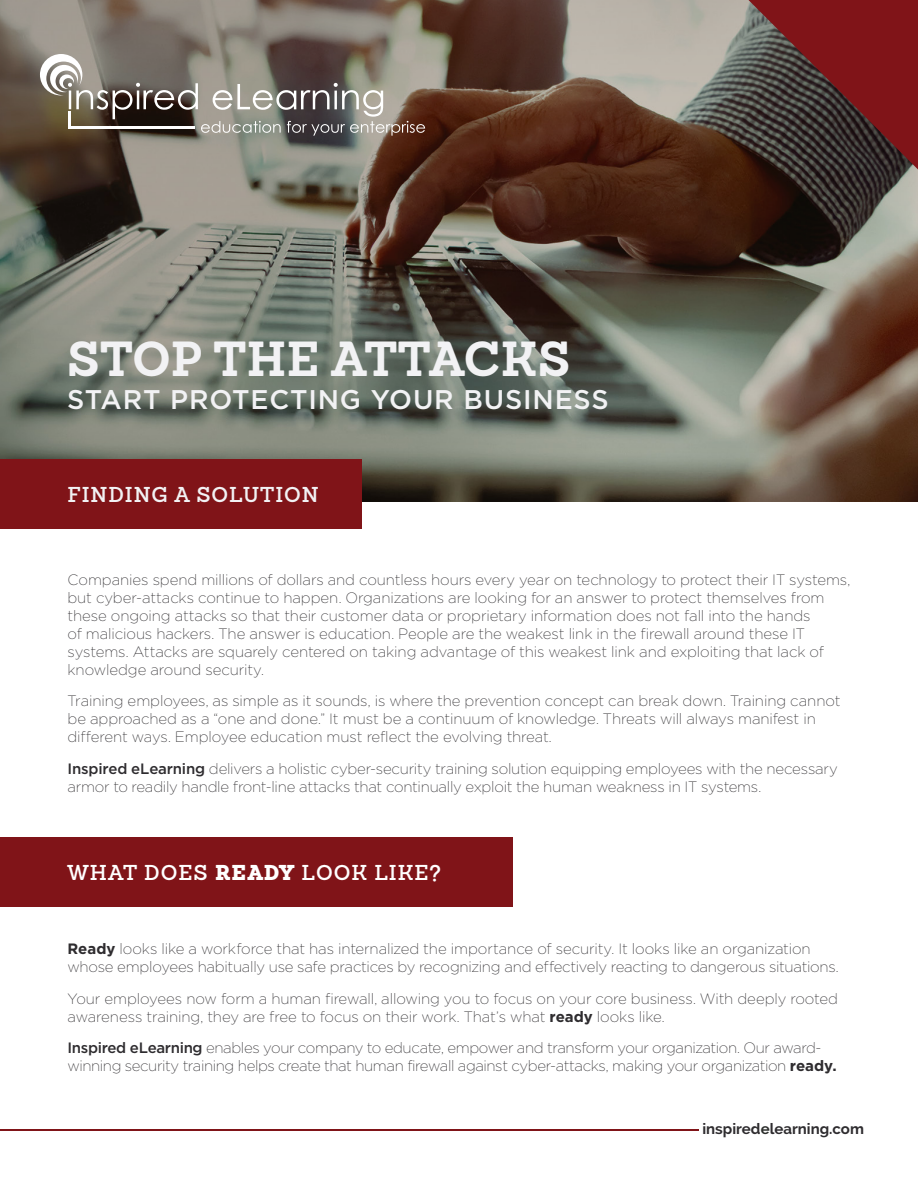
<style>
.page{position:relative;width:918px;height:1188px;background:#fff}
.page>*{position:absolute;margin:0;border:0;box-sizing:border-box;transform-origin:0 0}
.t1{font:700 48px "Sanchez";letter-spacing:.01em;color:#f2f2f4}
.t2{font:500 27px "Gotham";letter-spacing:.03em;color:#f2f2f4}
.t3{font:600 21px "Sanchez";letter-spacing:.05em;color:#fff}
.t4{font:600 21px "Sanchez";letter-spacing:.05em;color:#f2f2f4}
.Paragraph_Style_1{font:300 15px/18px "Gotham Ex";letter-spacing:-.01em;color:#2e2c2f}
.t5{font:700 15px "Raleway";color:#2e2c2f}
.s1{font-family:"Gotham";font-weight:500}
.s2{font-weight:900}
.s3{font-family:"Gotham";font-weight:700}
.s4{color:#2d2f2d}
.s5{color:#2f2d2f}
</style>
<div class="page">
<svg style="left:0;top:0;width:918px;height:501px;background:#6c6458"></svg>
<hr style="left:0;top:1129px;width:699px;height:1px;background:#801418">
<svg style="left:40px;top:54px;width:385px;height:82px;background:#817a71"></svg>
<div style="left:0;top:837px;width:513px;height:70px;background:#801418"></div>
<div style="left:0;top:459px;width:362px;height:70px;background:#801418"></div>
<svg style="left:748px;top:0;width:170px;height:170px;background:#602829"></svg>
<p class="t1" style="left:67px;top:326px;width:505px">STOP THE ATTACKS</p>
<p class="t2" style="left:67px;top:384px;width:543px">START PROTECTING YOUR BUSINESS</p>
<p class="t4" style="left:68px;top:480px;width:253px">FINDING A SOLUTION</p>
<p class="Paragraph_Style_1" style="left:68px;top:570px;width:784px">Companies spend millions of dollars and countless hours every year on technology to protect their IT systems, but cyber-attacks continue to happen. Organizations are looking for an answer to protect themselves from these ongoing attacks so that their customer data or proprietary information does not fall into the hands<br>of malicious hackers. The answer is education. People are the weakest link in the firewall around these IT systems. Attacks are squarely centered on taking advantage of this weakest link and exploiting that lack of knowledge around security.</p>
<p class="Paragraph_Style_1" style="left:68px;top:692px;width:775px">Training employees, as simple as it sounds, is where the prevention concept can break down. Training cannot be approached as a “one and done.” It must be a continuum of knowledge. Threats will always manifest in different ways. Employee education must reflect the evolving threat.</p>
<p class="Paragraph_Style_1" style="left:68px;top:759px;width:772px"><span class="s1">Inspired eLearning</span> delivers a holistic cyber-security training solution equipping employees with the necessary armor to readily handle front-line attacks that continually exploit the human weakness in IT systems.</p>
<p class="t3" style="left:68px;top:859px;width:375px">WHAT DOES <span class="s2">READY</span> LOOK LIKE?</p>
<p class="Paragraph_Style_1" style="left:68px;top:940px;width:773px"><span class="s3">Ready</span> looks like a workforce that has internalized the importance of security. It looks like an organization whose employees habitually use safe practices by recognizing and effectively reacting to dangerous situations.</p>
<p class="Paragraph_Style_1" style="left:68px;top:989px;width:772px">Your employees now form a human firewall, allowing you to focus on your core business. With deeply rooted awareness training, they are free to focus on their work. That’s what <span class="s3">ready</span> looks like.</p>
<p class="Paragraph_Style_1" style="left:68px;top:1039px;width:771px"><span class="s1">Inspired eLearning</span> enables your company to educate, empower and transform your organization. Our award&shy;winning security training helps create that human firewall against cyber-attacks, making your organization <span class="s3">ready.</span></p>
<p class="t5" style="left:702px;top:1120px;width:163px">inspired<span class="s4">e</span>learn<span class="s5">i</span>ng.com</p>
</div>
